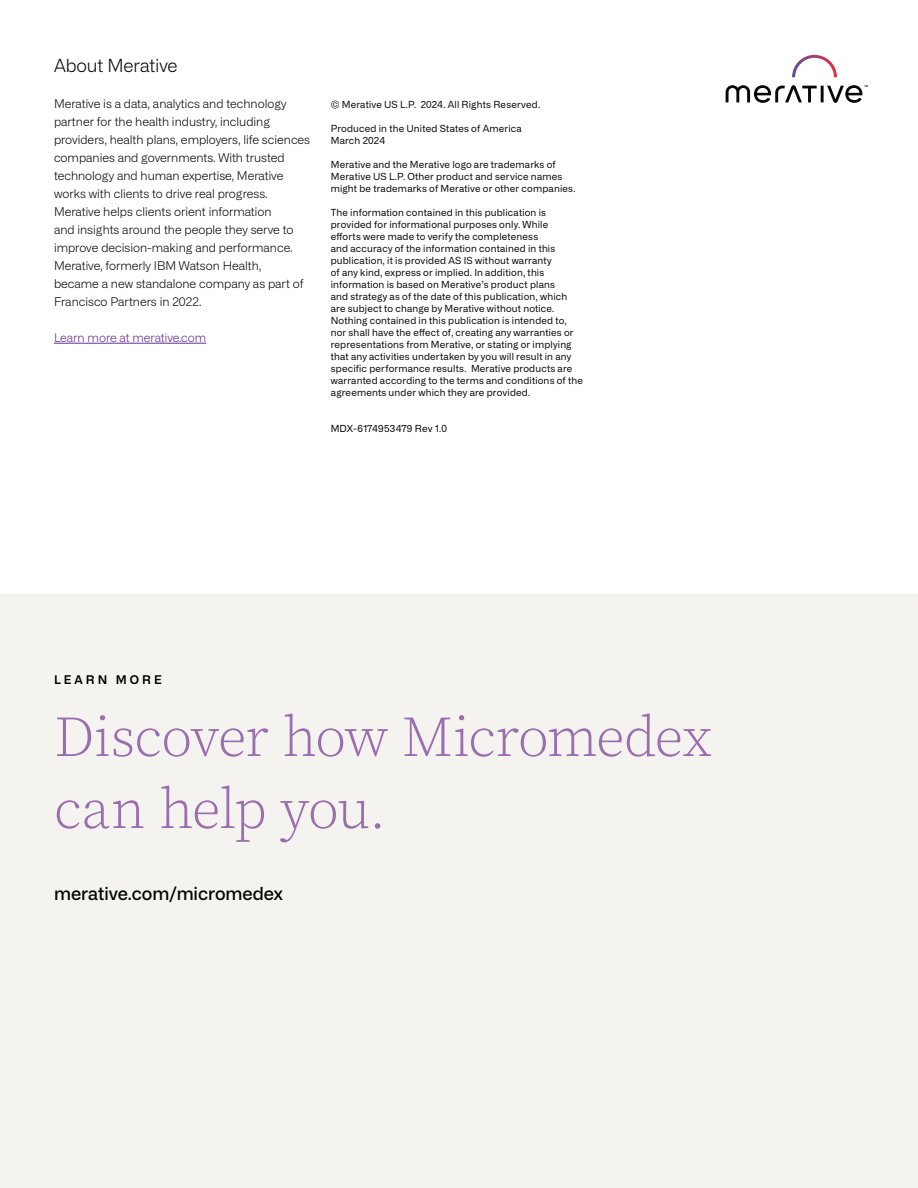
<style>
.page{position:relative;width:918px;height:1188px;background:#fff}
.page>*{position:absolute;margin:0;border:0;box-sizing:border-box;transform-origin:0 0}
.t1{font:300 57px/72px "Source Serif Pro";letter-spacing:-.02em;color:#9b6eaf}
.t2{font:500 18px "Alliance No.1";letter-spacing:-.005em;color:#040503}
.t3{font:300 18px "Alliance No.1";letter-spacing:-.005em;color:#040503}
.t4{font:300 12px/18px "Alliance No.1";color:#040503}
.t5{font:300 12px "Alliance No.1";color:#632f92}
.t6{font:600 12px "Alliance No.1";letter-spacing:.25em;color:#000}
.t7{font:9.75px/12px "Alliance No.1";letter-spacing:.02em;color:#040503}
.t8{font:9.75px "Alliance No.1";letter-spacing:.01em;color:#000}
</style>
<div class="page">
<div style="left:0;top:594px;width:918px;height:594px;background:#f4f3ef"></div>
<hr style="left:54px;top:343px;width:152px;height:1px;background:#632f92">
<svg style="left:792px;top:55px;width:45px;height:22px"></svg>
<svg style="left:726px;top:85px;width:142px;height:18px"></svg>
<h2 class="t3" style="left:54px;top:54px;width:125px">About Merative</h2>
<p class="t4" style="left:54px;top:95px;width:258px">Merative is a data, analytics and technology partner for the health industry, including providers, health plans, employers, life sciences companies and governments. With trusted technology and human expertise, Merative works with clients to drive real progress.<br>Merative helps clients orient information<br>and insights around the people they serve to improve decision-making and performance.<br>Merative, formerly IBM Watson Health,<br>became a new standalone company as part of Francisco Partners in 2022.</p>
<p class="t5" style="left:54px;top:330px;width:154px">Learn more at merative.com</p>
<p class="t7" style="left:331px;top:99px;width:211px">© Merative US L.P. 2024. All Rights Reserved.</p>
<p class="t7" style="left:331px;top:123px;width:193px">Produced in the United States of America<br>March 2024</p>
<p class="t7" style="left:331px;top:159px;width:246px">Merative and the Merative logo are trademarks of<br>Merative US L.P. Other product and service names might be trademarks of Merative or other companies.</p>
<p class="t7" style="left:331px;top:207px;width:254px">The information contained in this publication is provided for informational purposes only. While<br>efforts were made to verify the completeness<br>and accuracy of the information contained in this publication, it is provided AS IS without warranty<br>of any kind, express or implied. In addition, this information is based on Merative’s product plans<br>and strategy as of the date of this publication, which are subject to change by Merative without notice.<br>Nothing contained in this publication is intended to, nor shall have the effect of, creating any warranties or representations from Merative, or stating or implying that any activities undertaken by you will result in any specific performance results. Merative products are warranted according to the terms and conditions of the agreements under which they are provided.</p>
<p class="t8" style="left:331px;top:423px;width:118px">MDX-6174953479 Rev 1.0</p>
<p class="t6" style="left:54px;top:672px;width:109px">LEARN MORE</p>
<h1 class="t1" style="left:54px;top:702px;width:659px">Discover how Micromedex can help you.</h1>
<h2 class="t2" style="left:54px;top:882px;width:230px">merative.com/micromedex</h2>
</div>
